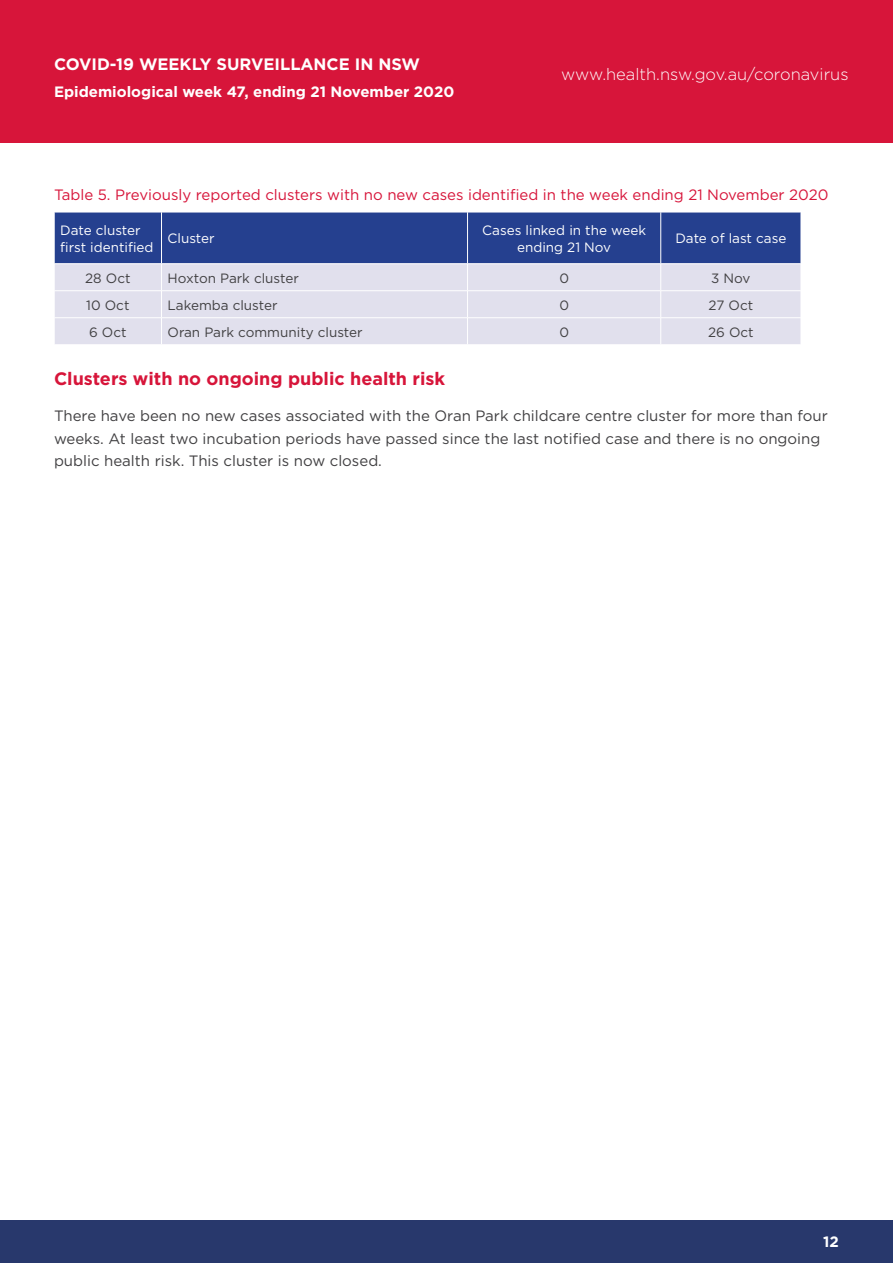
<style>
.page{position:relative;width:893px;height:1263px;background:#fff}
.page>*{position:absolute;margin:0;border:0;box-sizing:border-box;transform-origin:0 0}
.t1{font:700 18px "Gotham";color:#d7153a}
.t2{font:300 16.5px "Gotham";color:#fff}
.t3{font:700 16.5px "Gotham";color:#fff}
.t4{font:15px/22.5px "Gotham";color:#414042}
.t5{font:15px "Gotham";color:#d7153a}
.t6{font:700 15px "Gotham";color:#fff}
.t7{font:13.5px "Gotham";color:#414042}
.t8{font:13.5px/16.5px "Gotham";color:#fff}
</style>
<div class="page">
<div style="left:0;top:0;width:893px;height:143px;background:#d7153a"></div>
<div style="left:0;top:1220px;width:893px;height:43px;background:#28386c"></div>
<svg style="left:55px;top:213px;width:746px;height:131px;background:#9aa3c9"></svg>
<hr style="left:161px;top:212px;width:1px;height:52px;background:#fff">
<p class="t3" style="left:54px;top:55px;width:368px">COVID-19 WEEKLY SURVEILLANCE IN NSW</p>
<p class="t6" style="left:54px;top:83px;width:402px">Epidemiological week 47, ending 21 November 2020</p>
<p class="t2" style="left:561px;top:65px;width:289px">www.health.nsw.gov.au/coronavirus</p>
<p class="t5" style="left:54px;top:186px;width:776px">Table 5. Previously reported clusters with no new cases identified in the week ending 21 November 2020</p>
<p class="t8" style="left:60px;top:222px;width:95px">Date cluster first identified</p>
<p class="t8" style="left:167px;top:230px;width:49px">Cluster</p>
<p class="t8" style="left:482px;top:222px;width:165px;text-align:center">Cases linked in the week ending 21 Nov</p>
<p class="t8" style="left:675px;top:230px;width:113px">Date of last case</p>
<p class="t7" style="left:85px;top:270px;width:47px">28 Oct</p>
<p class="t7" style="left:168px;top:270px;width:133px">Hoxton Park cluster</p>
<p class="t7" style="left:559px;top:270px;width:11px">0</p>
<p class="t7" style="left:711px;top:270px;width:41px">3 Nov</p>
<p class="t7" style="left:86px;top:297px;width:45px">10 Oct</p>
<p class="t7" style="left:168px;top:297px;width:112px">Lakemba cluster</p>
<p class="t7" style="left:559px;top:297px;width:11px">0</p>
<p class="t7" style="left:709px;top:297px;width:46px">27 Oct</p>
<p class="t7" style="left:89px;top:324px;width:39px">6 Oct</p>
<p class="t7" style="left:168px;top:324px;width:197px">Oran Park community cluster</p>
<p class="t7" style="left:559px;top:324px;width:11px">0</p>
<p class="t7" style="left:708px;top:324px;width:47px">26 Oct</p>
<p class="t1" style="left:54px;top:369px;width:393px">Clusters with no ongoing public health risk</p>
<p class="t4" style="left:54px;top:405px;width:775px">There have been no new cases associated with the Oran Park childcare centre cluster for more than four weeks. At least two incubation periods have passed since the last notified case and there is no ongoing public health risk. This cluster is now closed.</p>
<p class="t6" style="left:823px;top:1233px;width:17px">12</p>
</div>
